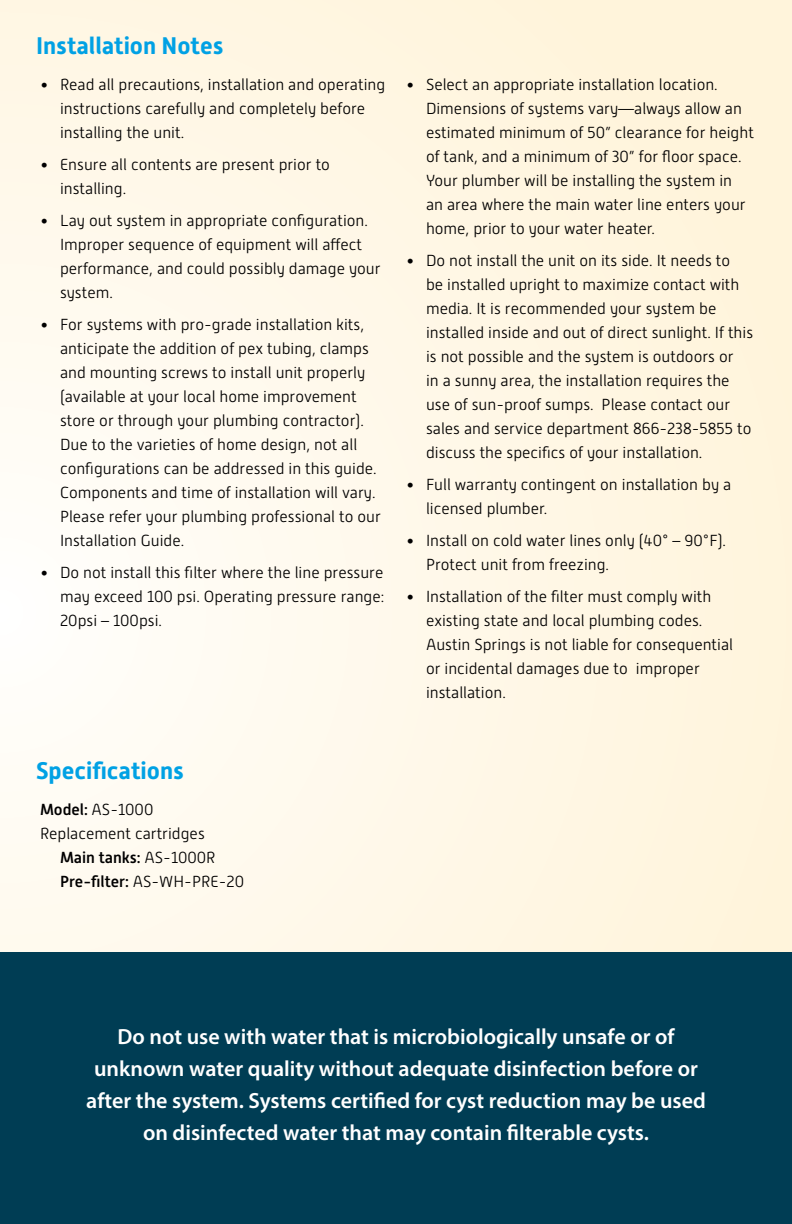
<style>
.page{position:relative;width:792px;height:1224px;background:#fff}
.page>*{position:absolute;margin:0;border:0;box-sizing:border-box;transform-origin:0 0}
.t1{font:700 24px "Alwyn New";color:#00a1e4}
.t2{font:600 22px/32px "Myriad Pro";color:#fff;text-align:center}
.t3{font:300 16px/24px "Alwyn New";color:#000}
.t4{font:500 16px "Alwyn New";color:#000}
.s1{font-weight:500}
.s2{font-weight:300}
</style>
<div class="page">
<div style="left:0;top:0;width:792px;height:1224px;background:linear-gradient(to right,#fefbf3,#fef4db)"></div>
<div style="left:0;top:953px;width:792px;height:271px;background:#003d54"></div>
<h1 class="t1" style="left:36px;top:32px;width:189px">Installation Notes</h1>
<p class="t3" style="left:60px;top:73px;width:327px;text-indent:-20px">• Read all precautions, installation and operating instructions carefully and completely before installing the unit.</p>
<p class="t3" style="left:60px;top:153px;width:271px;text-indent:-20px">• Ensure all contents are present prior to installing.</p>
<p class="t3" style="left:60px;top:209px;width:322px;text-indent:-20px">• Lay out system in appropriate configuration.<br>Improper sequence of equipment will affect performance, and could possibly damage your system.</p>
<p class="t3" style="left:60px;top:313px;width:322px;text-indent:-20px">• For systems with pro-grade installation kits, anticipate the addition of pex tubing, clamps and mounting screws to install unit properly (available at your local home improvement store or through your plumbing contractor).<br>Due to the varieties of home design, not all configurations can be addressed in this guide.<br>Components and time of installation will vary.<br>Please refer your plumbing professional to our Installation Guide.</p>
<p class="t3" style="left:60px;top:561px;width:326px;text-align:justify;text-indent:-20px">• Do not install this filter where the line pressure may exceed 100 psi. Operating pressure range:<br>20psi – 100psi.</p>
<p class="t3" style="left:426px;top:73px;width:329px;text-indent:-20px">• Select an appropriate installation location.<br>Dimensions of systems vary—always allow an estimated minimum of 50” clearance for height of tank, and a minimum of 30” for floor space.<br>Your plumber will be installing the system in<br>an area where the main water line enters your home, prior to your water heater.</p>
<p class="t3" style="left:426px;top:249px;width:329px;text-indent:-20px">• Do not install the unit on its side. It needs to<br>be installed upright to maximize contact with media. It is recommended your system be installed inside and out of direct sunlight. If this is not possible and the system is outdoors or<br>in a sunny area, the installation requires the use of sun-proof sumps. Please contact our sales and service department 866-238-5855 to discuss the specifics of your installation.</p>
<p class="t3" style="left:426px;top:473px;width:307px;text-indent:-20px">• Full warranty contingent on installation by a licensed plumber.</p>
<p class="t3" style="left:426px;top:529px;width:302px;text-indent:-20px">• Install on cold water lines only (40° – 90°F).<br>Protect unit from freezing.</p>
<p class="t3" style="left:426px;top:585px;width:309px;text-indent:-20px">• Installation of the filter must comply with existing state and local plumbing codes.<br>Austin Springs is not liable for consequential or incidental damages due to improper installation.</p>
<h1 class="t1" style="left:36px;top:757px;width:149px">Specifications</h1>
<p class="t3" style="left:40px;top:798px;width:115px"><span class="s1">Model:</span> AS-1000</p>
<p class="t3" style="left:40px;top:822px;width:166px">Replacement cartridges</p>
<p class="t4" style="left:60px;top:848px;width:157px">Main tanks: <span class="s2">AS-1000R</span></p>
<p class="t3" style="left:60px;top:870px;width:186px"><span class="s1">Pre-filter:</span> AS-WH-PRE-20</p>
<p class="t2" style="left:86px;top:1020px;width:621px">Do not use with water that is microbiologically unsafe or of unknown water quality without adequate disinfection before or after the system. Systems certified for cyst reduction may be used on disinfected water that may contain filterable cysts.</p>
</div>
